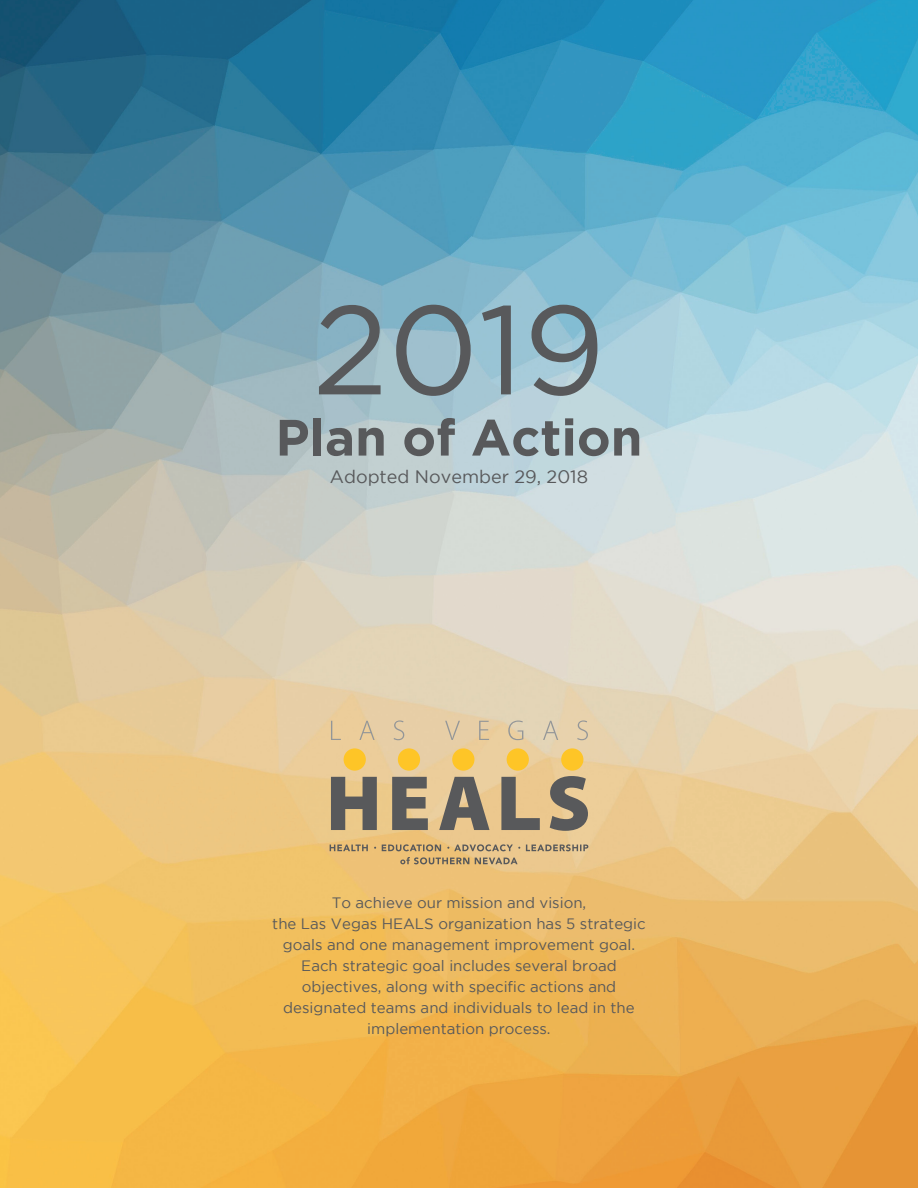
<style>
.page{position:relative;width:918px;height:1188px;background:#fff}
.page>*{position:absolute;margin:0;border:0;box-sizing:border-box;transform-origin:0 0}
.t1{font:126px "Gotham";color:#58595b}
.t2{font:700 51px "Gotham";color:#58595b}
.t3{font:18px "Gotham";color:#58595b}
.t4{font:15px/21px "Gotham";color:#58595b;text-align:center}
</style>
<div class="page">
<img style="left:0;top:0;width:918px;height:1188px">
<svg style="left:331px;top:720px;width:257px;height:20px;background:#e0caa5"></svg>
<svg style="left:331px;top:748px;width:257px;height:83px;background:#bba478"></svg>
<svg style="left:330px;top:844px;width:258px;height:20px;background:#cfaf79"></svg>
<h1 class="t1" style="left:313px;top:280px;width:294px">2019</h1>
<h2 class="t2" style="left:276px;top:408px;width:368px">Plan of Action</h2>
<p class="t3" style="left:330px;top:467px;width:260px">Adopted November 29, 2018</p>
<p class="t4" style="left:272px;top:892px;width:375px">To achieve our mission and vision,<br>the Las Vegas HEALS organization has 5 strategic goals and one management improvement goal.<br>Each strategic goal includes several broad objectives, along with specific actions and designated teams and individuals to lead in the implementation process.</p>
</div>
